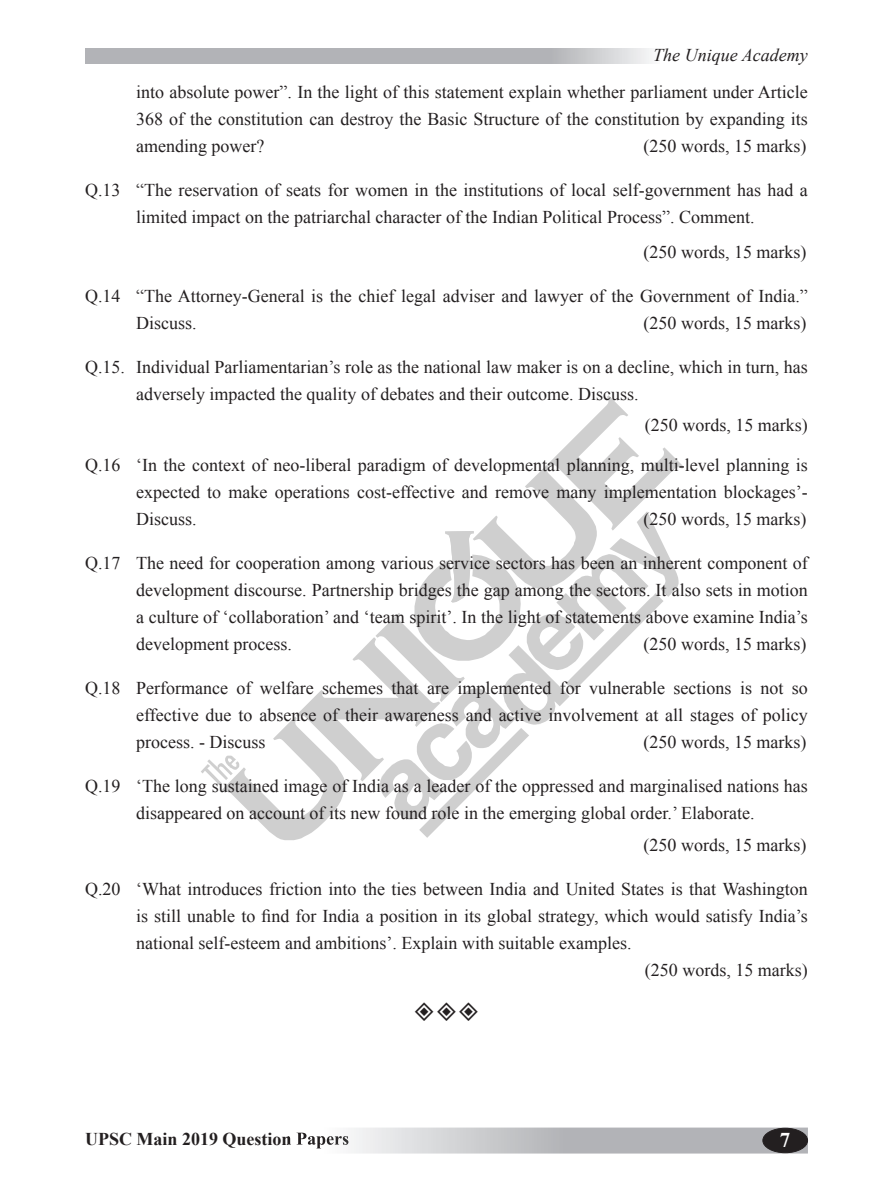
<style>
.page{position:relative;width:893px;height:1191px;background:#fff}
.page>*{position:absolute;margin:0;border:0;box-sizing:border-box;transform-origin:0 0}
.t1{font:700 21px "Times New Roman";color:#fff}
.t2{font:18px/27px "Times New Roman";color:#231f20;text-align:justify}
.t3{font:700 18px "Times New Roman";color:#231f20}
.t4{font:italic 18px "Times New Roman";color:#231f20}
</style>
<div class="page">
<svg style="left:316px;top:1127px;width:492px;height:26px;background:#c5c6c8"></svg>
<img style="left:288px;top:1132px;width:60px;height:16px">
<div style="left:763px;top:1128px;width:44px;height:24px;background:#231f20;border-radius:50%"></div>
<div style="left:762px;top:1127px;width:46px;height:26px;border:1px solid #231f20;border-radius:50%"></div>
<svg style="left:85px;top:49px;width:566px;height:15px;background:#b7b8bc"></svg>
<svg style="left:201px;top:395px;width:483px;height:445px"></svg>
<p class="t4" style="left:653px;top:43px;width:156px">The Unique Academy</p>
<p class="t2" style="left:136px;top:78px;width:673px">into absolute power”. In the light of this statement explain whether parliament under Article 368 of the constitution can destroy the Basic Structure of the constitution by expanding its amending power?</p>
<p class="t2" style="left:644px;top:132px;width:164px">(250 words, 15 marks)</p>
<p class="t2" style="left:85px;top:176px;width:724px;text-align:center">Q.13 “The reservation of seats for women in the institutions of local self-government has had a limited impact on the patriarchal character of the Indian Political Process”. Comment.</p>
<p class="t2" style="left:644px;top:238px;width:164px">(250 words, 15 marks)</p>
<p class="t2" style="left:136px;top:282px;width:673px;text-indent:-51px">Q.14 “The Attorney-General is the chief legal adviser and lawyer of the Government of India.”<br>Discuss.</p>
<p class="t2" style="left:644px;top:309px;width:164px">(250 words, 15 marks)</p>
<p class="t2" style="left:136px;top:353px;width:673px;text-indent:-51px">Q.15. Individual Parliamentarian’s role as the national law maker is on a decline, which in turn, has adversely impacted the quality of debates and their outcome. Discuss.</p>
<p class="t2" style="left:645px;top:411px;width:164px">(250 words, 15 marks)</p>
<p class="t2" style="left:136px;top:451px;width:673px;text-indent:-51px">Q.16 ‘In the context of neo-liberal paradigm of developmental planning, multi-level planning is expected to make operations cost-effective and remove many implementation blockages’- Discuss.</p>
<p class="t2" style="left:644px;top:505px;width:164px">(250 words, 15 marks)</p>
<p class="t2" style="left:136px;top:549px;width:673px;text-indent:-51px">Q.17 The need for cooperation among various service sectors has been an inherent component of development discourse. Partnership bridges the gap among the sectors. It also sets in motion a culture of ‘collaboration’ and ‘team spirit’. In the light of statements above examine India’s development process.</p>
<p class="t2" style="left:644px;top:630px;width:164px">(250 words, 15 marks)</p>
<p class="t2" style="left:136px;top:674px;width:673px;text-indent:-51px">Q.18 Performance of welfare schemes that are implemented for vulnerable sections is not so effective due to absence of their awareness and active involvement at all stages of policy process. - Discuss</p>
<p class="t2" style="left:644px;top:728px;width:164px">(250 words, 15 marks)</p>
<p class="t2" style="left:85px;top:772px;width:724px;text-align:center">Q.19 ‘The long sustained image of India as a leader of the oppressed and marginalised nations has disappeared on account of its new found role in the emerging global order.’ Elaborate.</p>
<p class="t2" style="left:644px;top:831px;width:164px">(250 words, 15 marks)</p>
<p class="t2" style="left:85px;top:875px;width:724px">Q.20 ‘What introduces friction into the ties between India and United States is that Washington</p>
<p class="t2" style="left:136px;top:902px;width:673px">is still unable to find for India a position in its global strategy, which would satisfy India’s</p>
<p class="t2" style="left:136px;top:929px;width:497px">national self-esteem and ambitions’. Explain with suitable examples.</p>
<p class="t2" style="left:645px;top:956px;width:164px">(250 words, 15 marks)</p>
<p class="t3" style="left:85px;top:1126px;width:266px">UPSC Main 2019 Question Papers</p>
<p class="t1" style="left:780px;top:1125px;width:12px">7</p>
</div>
